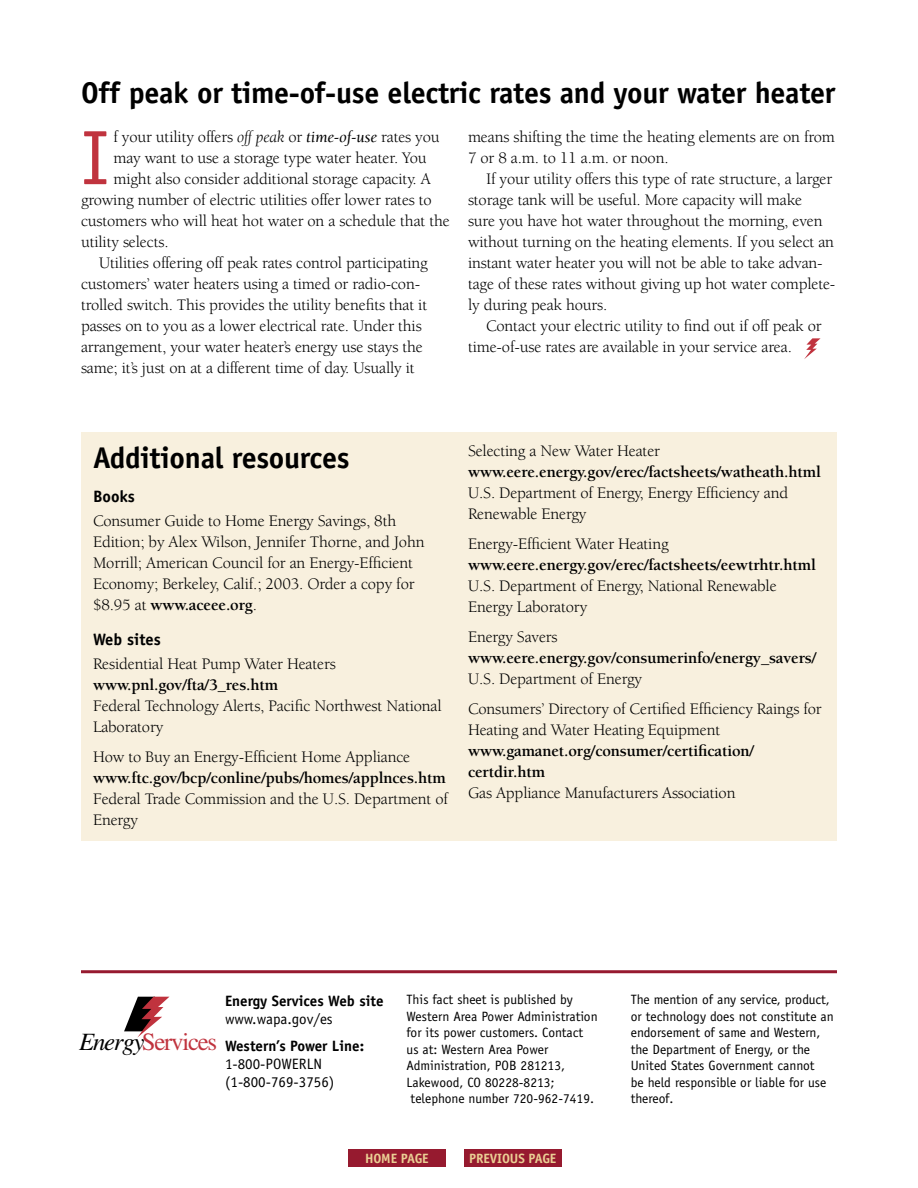
<style>
.page{position:relative;width:918px;height:1188px;background:#fff}
.page>*{position:absolute;margin:0;border:0;box-sizing:border-box;transform-origin:0 0}
.t1{font:77.25px "Officina Sans";color:#c0333e}
.t2{font:700 30px "Officina Sans";letter-spacing:-.01em;color:#000}
.t3{font:24.9px "Times";letter-spacing:-.05em;color:#c0333e}
.t4{font:16.5px/21px "Berkeley";letter-spacing:-.01em;color:#000}
.t5{font:700 16.5px/21px "Berkeley";letter-spacing:-.01em;color:#000}
.t6{font:700 16.5px "Officina Sans";color:#000}
.t7{font:15px/18px "Officina Sans";color:#000}
.t8{font:700 15px "Officina Sans";color:#000}
.t9{font:13.5px/16.5px "Officina Sans";color:#000}
.t10{font:700 13.5px "Officina Sans";letter-spacing:-.01em;color:#eacf94}
.s1{font-style:italic}
.s2{font-weight:700}
.s3{font-style:italic;color:#000}
</style>
<div class="page">
<svg style="left:124px;top:997px;width:45px;height:41px"></svg>
<div style="left:81px;top:432px;width:756px;height:408px;background:#f8f0de"></div>
<svg style="left:804px;top:338px;width:17px;height:21px"></svg>
<hr style="left:81px;top:970px;width:756px;height:3px;background:#961a2f">
<div style="left:348px;top:1149px;width:98px;height:18px;background:#961a2f"></div>
<div style="left:464px;top:1149px;width:98px;height:18px;background:#961a2f"></div>
<h2 class="t2" style="left:81px;top:74px;width:756px">Off peak or time-of-use electric rates and your water heater</h2>
<h1 class="t1" style="left:81px;top:113px;width:30px">I</h1>
<p class="t4" style="left:113px;top:127px;width:328px">f your utility offers <span class="s1">off peak</span> or <span class="s1">time-of-use</span> rates you</p>
<p class="t4" style="left:113px;top:148px;width:315px">may want to use a storage type water heater. You</p>
<p class="t4" style="left:113px;top:169px;width:319px">might also consider additional storage capacity. A</p>
<p class="t4" style="left:81px;top:190px;width:352px">growing number of electric utilities offer lower rates to</p>
<p class="t4" style="left:81px;top:211px;width:370px">customers who will heat hot water on a schedule that the</p>
<p class="t4" style="left:81px;top:232px;width:89px">utility selects.</p>
<p class="t4" style="left:99px;top:253px;width:330px">Utilities offering off peak rates control participating</p>
<p class="t4" style="left:81px;top:274px;width:341px">customers’ water heaters using a timed or radio-con-</p>
<p class="t4" style="left:81px;top:295px;width:348px">trolled switch. This provides the utility benefits that it</p>
<p class="t4" style="left:81px;top:316px;width:342px">passes on to you as a lower electrical rate. Under this</p>
<p class="t4" style="left:81px;top:337px;width:343px">arrangement, your water heater’s energy use stays the</p>
<p class="t4" style="left:81px;top:358px;width:335px">same; it’s just on at a different time of day. Usually it</p>
<p class="t4" style="left:468px;top:127px;width:369px">means shifting the time the heating elements are on from<br>7 or 8 a.m. to 11 a.m. or noon.</p>
<p class="t4" style="left:468px;top:169px;width:369px;text-indent:18px">If your utility offers this type of rate structure, a larger storage tank will be useful. More capacity will make<br>sure you have hot water throughout the morning, even without turning on the heating elements. If you select an instant water heater you will not be able to take advan&shy;tage of these rates without giving up hot water complete&shy;ly during peak hours.</p>
<p class="t4" style="left:468px;top:316px;width:355px;text-indent:18px">Contact your electric utility to find out if off peak or time-of-use rates are available in your service area.</p>
<h2 class="t2" style="left:93px;top:439px;width:258px">Additional resources</h2>
<p class="t6" style="left:93px;top:486px;width:43px">Books</p>
<p class="t4" style="left:93px;top:511px;width:333px">Consumer Guide to Home Energy Savings, 8th Edition; by Alex Wilson, Jennifer Thorne, and John Morrill; American Council for an Energy-Efficient Economy; Berkeley, Calif.; 2003. Order a copy for $8.95 at <span class="s2">www.aceee.org</span>.</p>
<p class="t6" style="left:93px;top:629px;width:69px">Web sites</p>
<p class="t4" style="left:93px;top:653px;width:244px">Residential Heat Pump Water Heaters</p>
<p class="t5" style="left:93px;top:674px;width:187px">www.pnl.gov/fta/3_res.htm</p>
<p class="t4" style="left:93px;top:695px;width:350px">Federal Technology Alerts, Pacific Northwest National<br>Laboratory</p>
<p class="t4" style="left:93px;top:746px;width:319px">How to Buy an Energy-Efficient Home Appliance</p>
<p class="t5" style="left:93px;top:767px;width:355px">www.ftc.gov/bcp/conline/pubs/homes/applnces.htm</p>
<p class="t4" style="left:93px;top:788px;width:357px">Federal Trade Commission and the U.S. Department of<br>Energy</p>
<p class="t4" style="left:468px;top:441px;width:194px">Selecting a New Water Heater</p>
<p class="t5" style="left:468px;top:462px;width:354px">www.eere.energy.gov/erec/factsheets/watheath.html</p>
<p class="t4" style="left:468px;top:483px;width:322px">U.S. Department of Energy, Energy Efficiency and<br>Renewable Energy</p>
<p class="t4" style="left:468px;top:534px;width:202px">Energy-Efficient Water Heating</p>
<p class="t5" style="left:468px;top:555px;width:349px">www.eere.energy.gov/erec/factsheets/eewtrhtr.html</p>
<p class="t4" style="left:468px;top:576px;width:310px">U.S. Department of Energy, National Renewable<br>Energy Laboratory</p>
<p class="t4" style="left:468px;top:627px;width:91px">Energy Savers</p>
<p class="t5" style="left:468px;top:648px;width:350px">www.eere.energy.gov/consumerinfo/energy_savers/</p>
<p class="t4" style="left:468px;top:664px;width:355px;line-height:30px">U.S. Department of Energy<br>Consumers’ Directory of Certified Efficiency Raings for</p>
<p class="t4" style="left:468px;top:720px;width:254px">Heating and Water Heating Equipment</p>
<p class="t5" style="left:468px;top:741px;width:288px">www.gamanet.org/consumer/certification/ certdir.htm</p>
<p class="t4" style="left:468px;top:783px;width:269px">Gas Appliance Manufacturers Association</p>
<h3 class="t3" style="left:79px;top:1028px;width:140px"><span class="s3">Energy</span>Services</h3>
<p class="t8" style="left:225px;top:992px;width:160px">Energy Services Web site</p>
<p class="t7" style="left:225px;top:1010px;width:109px">www.wapa.gov/es</p>
<p class="t8" style="left:225px;top:1037px;width:141px">Western’s Power Line:</p>
<p class="t7" style="left:225px;top:1055px;width:111px">1-800-POWERLN (1-800-769-3756)</p>
<p class="t9" style="left:407px;top:992px;width:193px">This fact sheet is published by<br>Western Area Power Administration for its power customers. Contact us at: Western Area Power<br>Administration, POB 281213,<br>Lakewood, CO 80228-8213; telephone number 720-962-7419.</p>
<p class="t9" style="left:631px;top:992px;width:205px">The mention of any service, product, or technology does not constitute an endorsement of same and Western, the Department of Energy, or the<br>United States Government cannot<br>be held responsible or liable for use thereof.</p>
<p class="t10" style="left:365px;top:1150px;width:65px">HOME PAGE</p>
<p class="t10" style="left:469px;top:1150px;width:89px">PREVIOUS PAGE</p>
</div>
